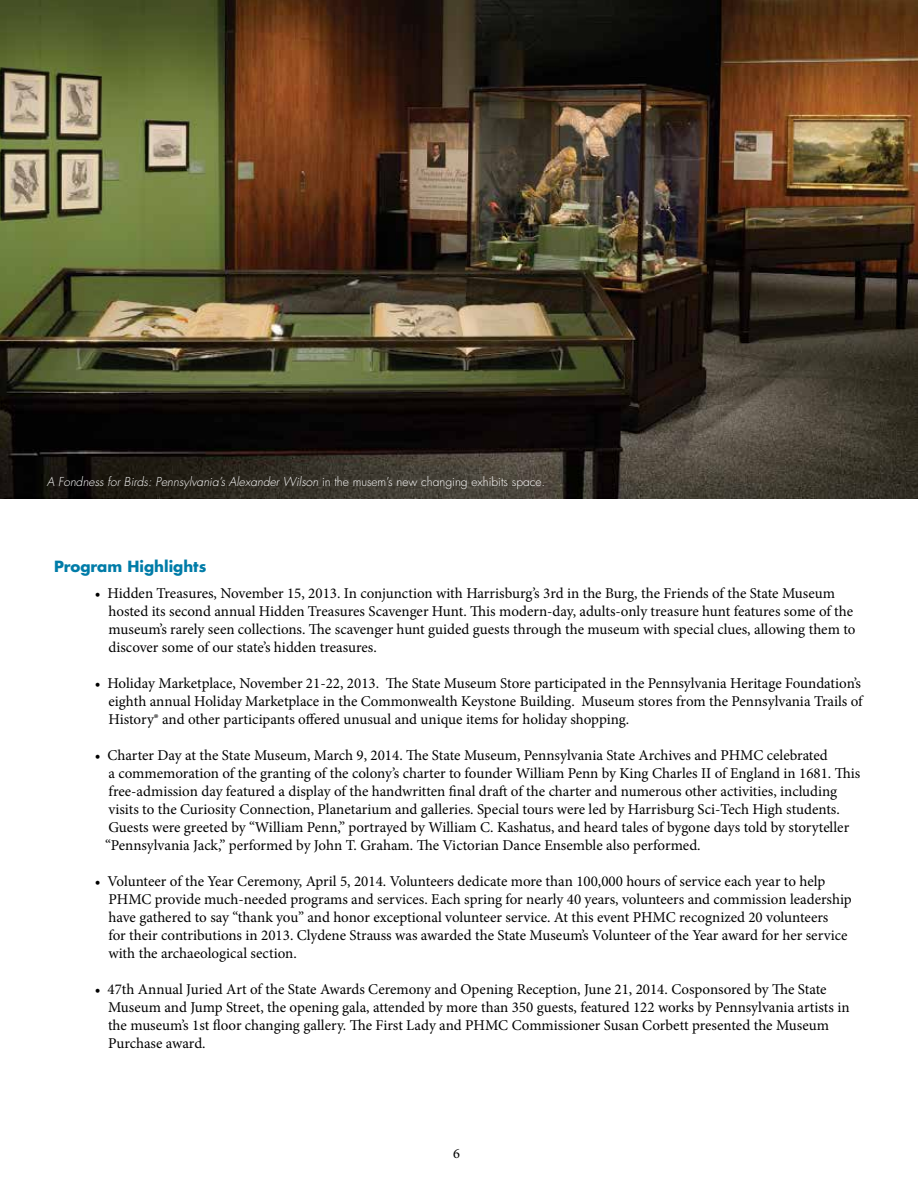
<style>
.page{position:relative;width:918px;height:1188px;background:#fff}
.page>*{position:absolute;margin:0;border:0;box-sizing:border-box;transform-origin:0 0}
.t1{font:15px/18px "Minion Pro";color:#000}
.t2{font:700 15px "Futura";color:#007ca8}
.t3{font:14.25px "Minion Pro";color:#000}
.t4{font:italic 300 12px "Futura";color:#fff}
.s1{font-style:normal}
</style>
<div class="page">
<img style="left:0;top:0;width:918px;height:498px">
<p class="t4" style="left:47px;top:474px;width:500px">A Fondness for Birds: Pennsylvania’s Alexander Wilson <span class="s1">in the musem’s new changing exhibits space.</span></p>
<p class="t2" style="left:54px;top:556px;width:154px">Program Highlights</p>
<p class="t1" style="left:108px;top:584px;width:749px;text-indent:-14px">• Hidden Treasures, November 15, 2013. In conjunction with Harrisburg’s 3rd in the Burg, the Friends of the State Museum hosted its second annual Hidden Treasures Scavenger Hunt. This modern-day, adults-only treasure hunt features some of the museum’s rarely seen collections. The scavenger hunt guided guests through the museum with special clues, allowing them to discover some of our state’s hidden treasures.</p>
<p class="t1" style="left:108px;top:674px;width:756px;text-align:justify;text-indent:-14px">• Holiday Marketplace, November 21-22, 2013. The State Museum Store participated in the Pennsylvania Heritage Foundation’s eighth annual Holiday Marketplace in the Commonwealth Keystone Building. Museum stores from the Pennsylvania Trails of History® and other participants offered unusual and unique items for holiday shopping.</p>
<p class="t1" style="left:105px;top:746px;width:757px;text-indent:-10px">• Charter Day at the State Museum, March 9, 2014. The State Museum, Pennsylvania State Archives and PHMC celebrated<br>a commemoration of the granting of the colony’s charter to founder William Penn by King Charles II of England in 1681. This free-admission day featured a display of the handwritten final draft of the charter and numerous other activities, including visits to the Curiosity Connection, Planetarium and galleries. Special tours were led by Harrisburg Sci-Tech High students.<br>Guests were greeted by “William Penn,” portrayed by William C. Kashatus, and heard tales of bygone days told by storyteller “Pennsylvania Jack,” performed by John T. Graham. The Victorian Dance Ensemble also performed.</p>
<p class="t1" style="left:108px;top:872px;width:745px;text-indent:-14px">• Volunteer of the Year Ceremony, April 5, 2014. Volunteers dedicate more than 100,000 hours of service each year to help PHMC provide much-needed programs and services. Each spring for nearly 40 years, volunteers and commission leadership have gathered to say “thank you” and honor exceptional volunteer service. At this event PHMC recognized 20 volunteers<br>for their contributions in 2013. Clydene Strauss was awarded the State Museum’s Volunteer of the Year award for her service with the archaeological section.</p>
<p class="t1" style="left:108px;top:980px;width:743px;text-indent:-13px">• 47th Annual Juried Art of the State Awards Ceremony and Opening Reception, June 21, 2014. Cosponsored by The State Museum and Jump Street, the opening gala, attended by more than 350 guests, featured 122 works by Pennsylvania artists in the museum’s 1st floor changing gallery. The First Lady and PHMC Commissioner Susan Corbett presented the Museum Purchase award.</p>
<p class="t3" style="left:453px;top:1144px;width:8px">6</p>
</div>
